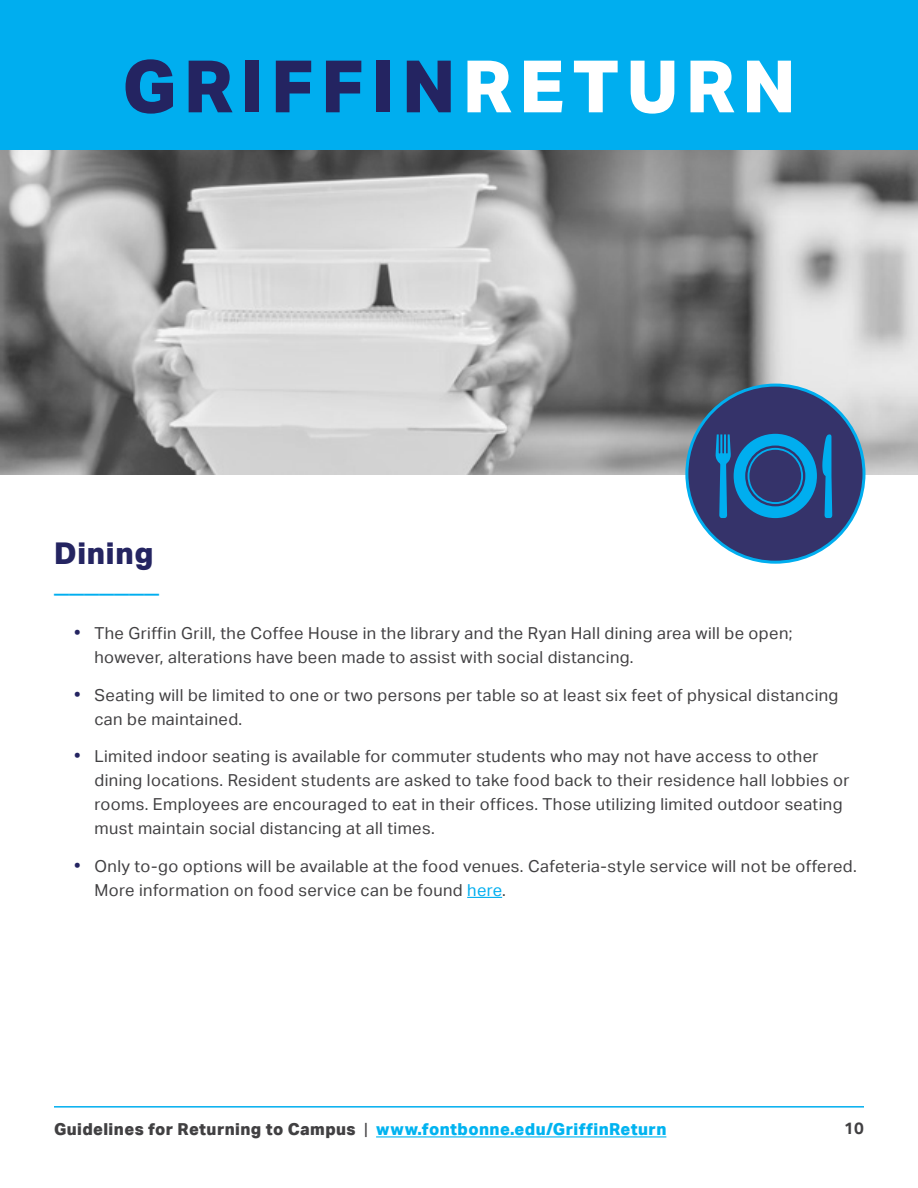
<style>
.page{position:relative;width:918px;height:1188px;background:#fff}
.page>*{position:absolute;margin:0;border:0;box-sizing:border-box;transform-origin:0 0}
.t1{font:800 72.3px "Aktiv Grotesk";letter-spacing:.1em;color:#242461}
.t2{font:800 30px "Aktiv Grotesk";color:#00aeef}
.t3{font:800 30px "Aktiv Grotesk";letter-spacing:.025em;color:#242461}
.t4{font:16.5px/24px "Aktiv Grotesk";letter-spacing:.025em;color:#414042}
.t5{font:800 16.5px "Aktiv Grotesk";letter-spacing:.025em;color:#00b3f0}
.t6{font:700 16.5px "Aktiv Grotesk";color:#414042}
.s1{color:#fff}
.s2{font-size:18px;color:#242461}
.s3{color:#00aeef}
.s4{color:#414042}
.s5{font-weight:400;color:#414042}
</style>
<div class="page">
<div style="left:0;top:0;width:918px;height:150px;background:#00aeef"></div>
<hr style="left:54px;top:1106px;width:810px;height:2px;background:#00aeef">
<hr style="left:376px;top:1136px;width:290px;height:1px;background:#00b3f0">
<hr style="left:467px;top:897px;width:35px;height:1px;background:#00aeef">
<svg style="left:0;top:150px;width:918px;height:324px;background:#a8a9a9"></svg>
<div style="left:687px;top:385px;width:177px;height:177px;background:#35336a;border-radius:50%"></div>
<svg style="left:716px;top:434px;width:116px;height:84px"></svg>
<h1 class="t1" style="left:122px;top:40px;width:675px">GRIFFIN<span class="s1">RETURN</span></h1>
<h2 class="t3" style="left:54px;top:534px;width:101px">Dining</h2>
<h2 class="t2" style="left:54px;top:560px;width:106px">_______</h2>
<p class="t4" style="left:94px;top:622px;width:700px;text-indent:-20px"><span class="s2">•</span> The Griffin Grill, the Coffee House in the library and the Ryan Hall dining area will be open; however, alterations have been made to assist with social distancing.</p>
<p class="t4" style="left:94px;top:683px;width:745px;text-indent:-20px"><span class="s2">•</span> Seating will be limited to one or two persons per table so at least six feet of physical distancing can be maintained.</p>
<p class="t4" style="left:94px;top:745px;width:757px;text-indent:-20px"><span class="s2">•</span> Limited indoor seating is available for commuter students who may not have access to other dining locations. Resident students are asked to take food back to their residence hall lobbies or rooms. Employees are encouraged to eat in their offices. Those utilizing limited outdoor seating must maintain social distancing at all times.</p>
<p class="t4" style="left:94px;top:854px;width:764px;text-indent:-20px"><span class="s2">•</span> Only to-go options will be available at the food venues. Cafeteria-style service will not be offered.<br>More information on food service can be found <span class="s3">here</span>.</p>
<p class="t5" style="left:54px;top:1119px;width:614px"><span class="s4">Guidelines for Returning to Campus</span> <span class="s5">|</span> www.fontbonne.edu/GriffinReturn</p>
<p class="t6" style="left:844px;top:1118px;width:21px">10</p>
</div>
